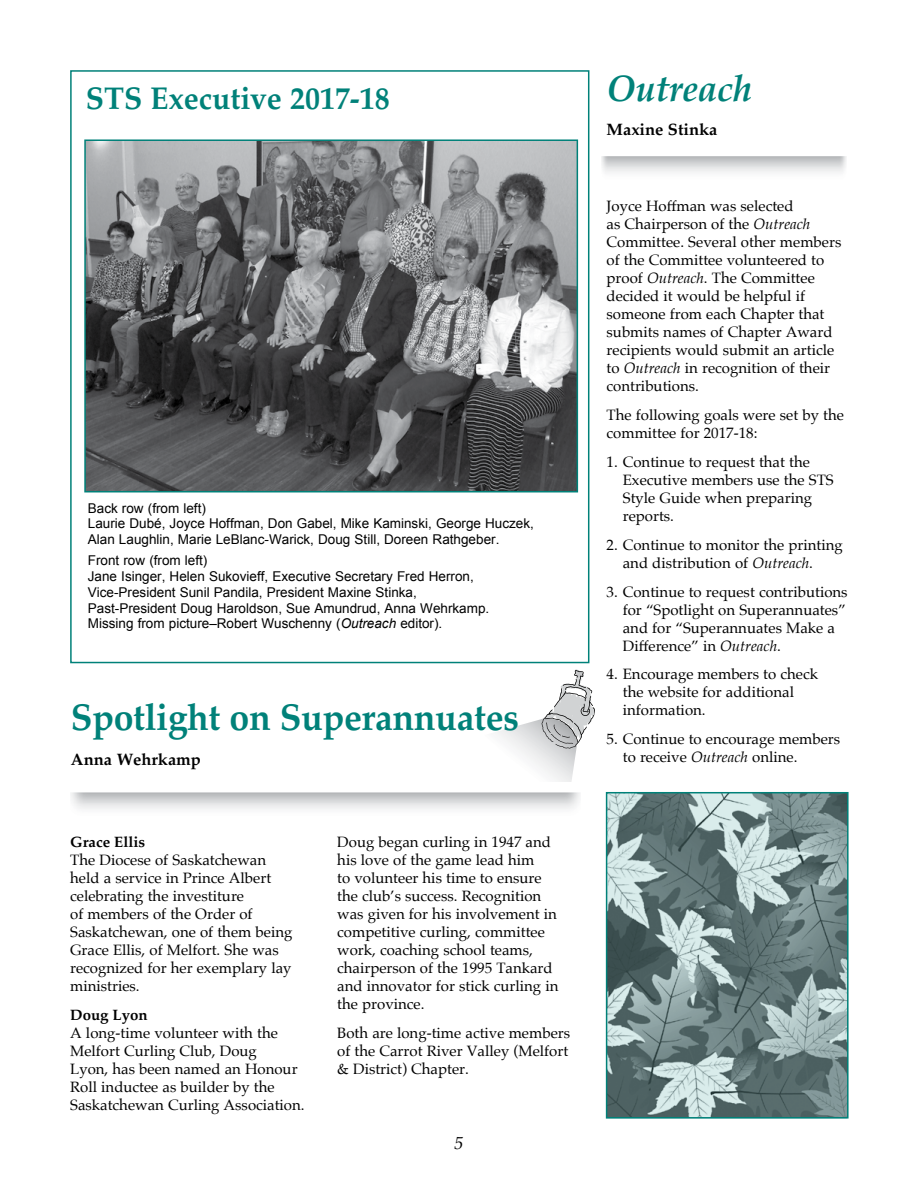
<style>
.page{position:relative;width:918px;height:1188px;background:#fff}
.page>*{position:absolute;margin:0;border:0;box-sizing:border-box;transform-origin:0 0}
.t1{font:700 37.5px "Palatino";letter-spacing:-.01em;color:#008179;scale:.95 1}
.t2{font:italic 700 37.5px "Palatino";letter-spacing:-.01em;color:#008179;scale:.95 1}
.t3{font:700 31.5px "Palatino";color:#008179;scale:.95 1}
.t4{font:italic 18px "Palatino";color:#000}
.t5{font:700 16.5px "Palatino";color:#000}
.t6{font:15px/18px "Palatino";color:#000}
.t7{font:700 15px "Palatino";color:#000}
.t8{font:13.5px/15.8px "Arial";color:#000}
.s1{font-style:italic}
</style>
<div class="page">
<svg style="left:607px;top:792px;width:240px;height:327px;background:#7b9091"></svg>
<svg style="left:495px;top:669px;width:100px;height:113px"></svg>
<img style="left:602px;top:156px;width:244px;height:17px">
<img style="left:87px;top:142px;width:488px;height:347px">
<div style="left:84px;top:139px;width:494px;height:353px;border:2px solid #008179"></div>
<div style="left:70px;top:70px;width:519px;height:593px;border:2px solid #008179"></div>
<h2 class="t3" style="left:86px;top:72px;width:322px">STS Executive 2017-18</h2>
<p class="t8" style="left:88px;top:500px;width:448px">Back row (from left)<br>Laurie Dubé, Joyce Hoffman, Don Gabel, Mike Kaminski, George Huczek,<br>Alan Laughlin, Marie LeBlanc-Warick, Doug Still, Doreen Rathgeber.</p>
<p class="t8" style="left:88px;top:553px;width:403px">Front row (from left)<br>Jane Isinger, Helen Sukovieff, Executive Secretary Fred Herron, Vice-President Sunil Pandila, President Maxine Stinka, Past-President Doug Haroldson, Sue Amundrud, Anna Wehrkamp.<br>Missing from picture–Robert Wuschenny (<span class="s1">Outreach</span> editor).</p>
<h1 class="t1" style="left:71px;top:686px;width:473px">Spotlight on Superannuates</h1>
<p class="t5" style="left:71px;top:745px;width:132px">Anna Wehrkamp</p>
<p class="t7" style="left:70px;top:829px;width:76px">Grace Ellis</p>
<p class="t6" style="left:70px;top:851px;width:224px">The Diocese of Saskatchewan held a service in Prince Albert celebrating the investiture<br>of members of the Order of<br>Saskatchewan, one of them being<br>Grace Ellis, of Melfort. She was recognized for her exemplary lay ministries.</p>
<p class="t7" style="left:70px;top:1002px;width:79px">Doug Lyon</p>
<p class="t6" style="left:70px;top:1024px;width:236px">A long-time volunteer with the<br>Melfort Curling Club, Doug<br>Lyon, has been named an Honour<br>Roll inductee as builder by the<br>Saskatchewan Curling Association.</p>
<p class="t6" style="left:337px;top:833px;width:223px">Doug began curling in 1947 and his love of the game lead him<br>to volunteer his time to ensure the club’s success. Recognition was given for his involvement in competitive curling, committee work, coaching school teams, chairperson of the 1995 Tankard and innovator for stick curling in the province.</p>
<p class="t6" style="left:337px;top:1024px;width:234px">Both are long-time active members of the Carrot River Valley (Melfort &amp; District) Chapter.</p>
<p class="t4" style="left:454px;top:1128px;width:10px">5</p>
<h1 class="t2" style="left:607px;top:57px;width:155px">Outreach</h1>
<p class="t5" style="left:607px;top:116px;width:112px">Maxine Stinka</p>
<p class="t6" style="left:607px;top:197px;width:236px">Joyce Hoffman was selected<br>as Chairperson of the <span class="s1">Outreach<br></span>Committee. Several other members of the Committee volunteered to proof <span class="s1">Outreach</span>. The Committee decided it would be helpful if someone from each Chapter that submits names of Chapter Award recipients would submit an article to <span class="s1">Outreach</span> in recognition of their contributions.</p>
<p class="t6" style="left:607px;top:406px;width:239px">The following goals were set by the committee for 2017-18:</p>
<p class="t6" style="left:623px;top:453px;width:212px;text-indent:-16px">1. Continue to request that the<br>Executive members use the STS<br>Style Guide when preparing reports.</p>
<p class="t6" style="left:623px;top:536px;width:222px;text-indent:-16px">2. Continue to monitor the printing and distribution of <span class="s1">Outreach</span>.</p>
<p class="t6" style="left:623px;top:582px;width:226px;text-indent:-16px">3. Continue to request contributions for “Spotlight on Superannuates” and for “Superannuates Make a<br>Difference” in <span class="s1">Outreach</span>.</p>
<p class="t6" style="left:623px;top:665px;width:197px;text-indent:-16px">4. Encourage members to check the website for additional information.</p>
<p class="t6" style="left:623px;top:730px;width:219px;text-indent:-16px">5. Continue to encourage members to receive <span class="s1">Outreach</span> online.</p>
</div>
